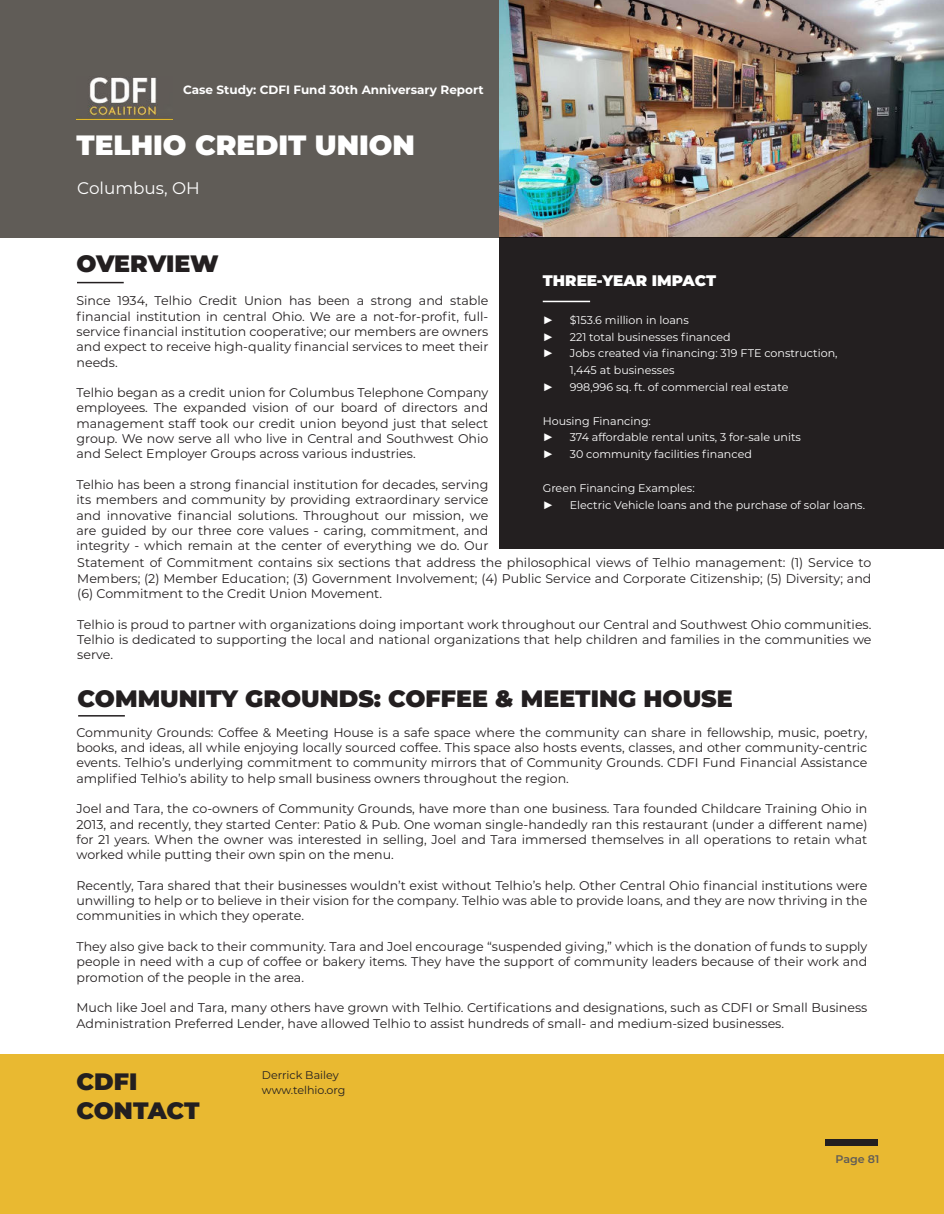
<style>
.page{position:relative;width:944px;height:1214px;background:#fff}
.page>*{position:absolute;margin:0;border:0;box-sizing:border-box;transform-origin:0 0}
.t1{font:900 27.9px "Montserrat";color:#fff}
.t2{font:900 23.7px "Montserrat";color:#231f20}
.t3{font:16.8px "Montserrat";color:#fff}
.t4{font:900 15.3px "Montserrat";color:#fff}
.t5{font:12.6px/15.3px "Montserrat";color:#231f20;text-align:justify}
.t6{font:700 12px "Montserrat";color:#fff}
.t7{font:11.1px/16.8px "Montserrat";color:#fff}
.t8{font:11.1px "Montserrat";color:#231f20}
.t9{font:11.1px "Arial";color:#fff}
.t10{font:600 11.1px "Montserrat";color:#605c57}
</style>
<div class="page">
<div style="left:0;top:0;width:944px;height:237px;background:#605c57"></div>
<hr style="left:77px;top:282px;width:47px;height:1px;background:#231f20">
<img style="left:76px;top:77px;width:96px;height:43px">
<img style="left:499px;top:0;width:444px;height:237px">
<hr style="left:78px;top:715px;width:47px;height:1px;background:#231f20">
<div style="left:0;top:1054px;width:944px;height:160px;background:#e9b931"></div>
<div style="left:499px;top:237px;width:445px;height:312px;background:#231f20"></div>
<hr style="left:542px;top:301px;width:48px;height:1px;background:#fff">
<div style="left:825px;top:1139px;width:52px;height:6px;background:#231f20"></div>
<p class="t6" style="left:183px;top:84px;width:302px">Case Study: CDFI Fund 30th Anniversary Report</p>
<h1 class="t1" style="left:76px;top:129px;width:340px">TELHIO CREDIT UNION</h1>
<h3 class="t3" style="left:77px;top:180px;width:124px">Columbus, OH</h3>
<h2 class="t2" style="left:76px;top:250px;width:144px">OVERVIEW</h2>
<p class="t5" style="left:76px;top:294px;width:413px">Since 1934, Telhio Credit Union has been a strong and stable financial institution in central Ohio. We are a not-for-profit, full&shy;service financial institution cooperative; our members are owners and expect to receive high-quality financial services to meet their needs.</p>
<p class="t5" style="left:76px;top:385px;width:413px">Telhio began as a credit union for Columbus Telephone Company employees. The expanded vision of our board of directors and management staff took our credit union beyond just that select group. We now serve all who live in Central and Southwest Ohio and Select Employer Groups across various industries.</p>
<p class="t5" style="left:76px;top:477px;width:413px">Telhio has been a strong financial institution for decades, serving its members and community by providing extraordinary service and innovative financial solutions. Throughout our mission, we are guided by our three core values - caring, commitment, and integrity - which remain at the center of everything we do. Our</p>
<p class="t4" style="left:543px;top:272px;width:175px">THREE-YEAR IMPACT</p>
<p class="t9" style="left:542px;top:312px;width:12px">►</p>
<p class="t7" style="left:569px;top:312px;width:121px">$153.6 million in loans</p>
<p class="t9" style="left:542px;top:329px;width:12px">►</p>
<p class="t7" style="left:569px;top:329px;width:162px">221 total businesses financed</p>
<p class="t9" style="left:542px;top:346px;width:12px">►</p>
<p class="t7" style="left:569px;top:345px;width:269px">Jobs created via financing: 319 FTE construction,<br>1,445 at businesses</p>
<p class="t9" style="left:542px;top:379px;width:12px">►</p>
<p class="t7" style="left:569px;top:379px;width:220px">998,996 sq. ft. of commercial real estate</p>
<p class="t7" style="left:542px;top:413px;width:110px">Housing Financing:</p>
<p class="t9" style="left:542px;top:430px;width:12px">►</p>
<p class="t7" style="left:569px;top:429px;width:233px">374 affordable rental units, 3 for-sale units</p>
<p class="t9" style="left:542px;top:446px;width:12px">►</p>
<p class="t7" style="left:569px;top:446px;width:184px">30 community facilities financed</p>
<p class="t7" style="left:542px;top:480px;width:153px">Green Financing Examples:</p>
<p class="t9" style="left:542px;top:497px;width:12px">►</p>
<p class="t7" style="left:569px;top:497px;width:297px">Electric Vehicle loans and the purchase of solar loans.</p>
<p class="t5" style="left:77px;top:556px;width:795px">Statement of Commitment contains six sections that address the philosophical views of Telhio management: (1) Service to Members; (2) Member Education; (3) Government Involvement; (4) Public Service and Corporate Citizenship; (5) Diversity; and (6) Commitment to the Credit Union Movement.</p>
<p class="t5" style="left:77px;top:617px;width:795px">Telhio is proud to partner with organizations doing important work throughout our Central and Southwest Ohio communities.<br>Telhio is dedicated to supporting the local and national organizations that help children and families in the communities we serve.</p>
<h2 class="t2" style="left:78px;top:684px;width:656px">COMMUNITY GROUNDS: COFFEE &amp; MEETING HOUSE</h2>
<p class="t5" style="left:76px;top:725px;width:792px">Community Grounds: Coffee &amp; Meeting House is a safe space where the community can share in fellowship, music, poetry, books, and ideas, all while enjoying locally sourced coffee. This space also hosts events, classes, and other community-centric events. Telhio’s underlying commitment to community mirrors that of Community Grounds. CDFI Fund Financial Assistance amplified Telhio’s ability to help small business owners throughout the region.</p>
<p class="t5" style="left:76px;top:801px;width:792px">Joel and Tara, the co-owners of Community Grounds, have more than one business. Tara founded Childcare Training Ohio in 2013, and recently, they started Center: Patio &amp; Pub. One woman single-handedly ran this restaurant (under a different name) for 21 years. When the owner was interested in selling, Joel and Tara immersed themselves in all operations to retain what worked while putting their own spin on the menu.</p>
<p class="t5" style="left:76px;top:878px;width:792px">Recently, Tara shared that their businesses wouldn’t exist without Telhio’s help. Other Central Ohio financial institutions were unwilling to help or to believe in their vision for the company. Telhio was able to provide loans, and they are now thriving in the communities in which they operate.</p>
<p class="t5" style="left:76px;top:939px;width:792px">They also give back to their community. Tara and Joel encourage “suspended giving,” which is the donation of funds to supply people in need with a cup of coffee or bakery items. They have the support of community leaders because of their work and promotion of the people in the area.</p>
<p class="t5" style="left:76px;top:1000px;width:792px">Much like Joel and Tara, many others have grown with Telhio. Certifications and designations, such as CDFI or Small Business<br>Administration Preferred Lender, have allowed Telhio to assist hundreds of small- and medium-sized businesses.</p>
<h2 class="t2" style="left:77px;top:1068px;width:62px">CDFI</h2>
<h2 class="t2" style="left:77px;top:1096px;width:124px">CONTACT</h2>
<p class="t8" style="left:262px;top:1069px;width:78px">Derrick Bailey</p>
<p class="t8" style="left:262px;top:1085px;width:85px">www.telhio.org</p>
<p class="t10" style="left:835px;top:1155px;width:45px">Page 81</p>
</div>
